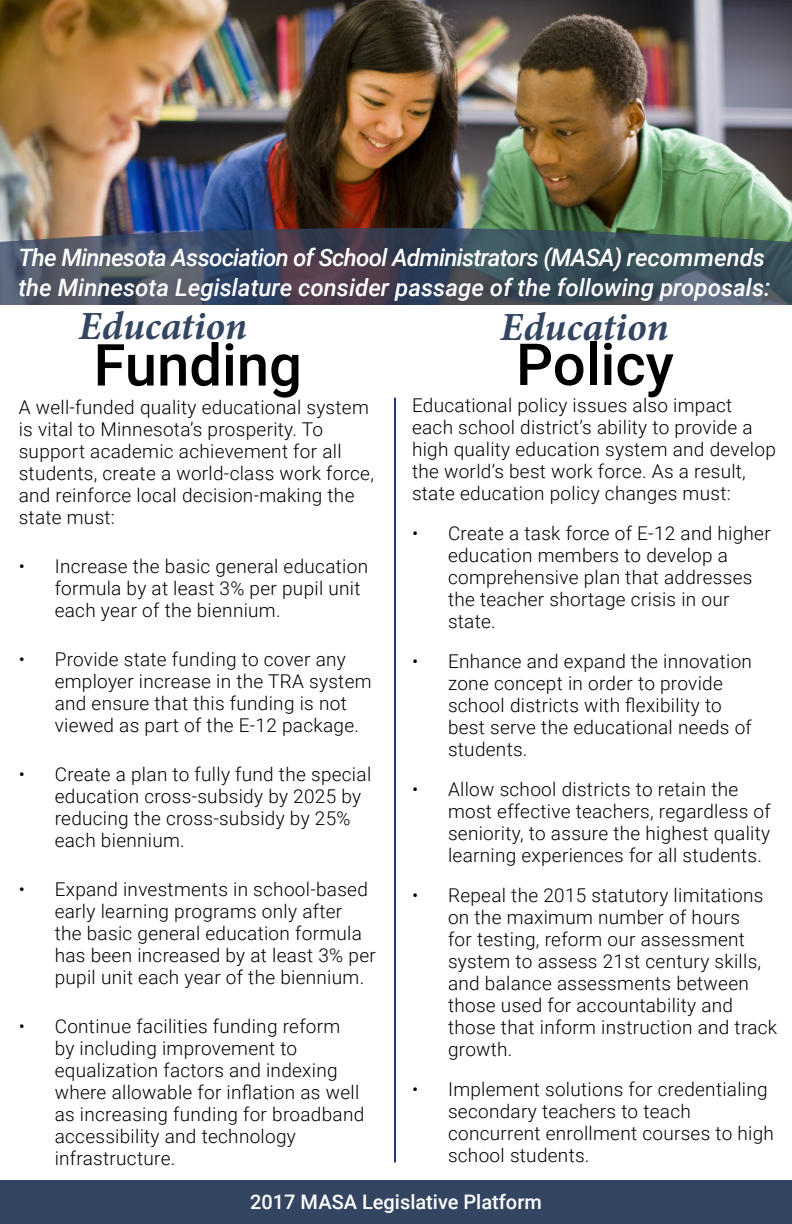
<style>
.page{position:relative;width:792px;height:1224px;background:#fff}
.page>*{position:absolute;margin:0;border:0;box-sizing:border-box;transform-origin:0 0}
.t1{font:500 58px "Roboto";color:#000}
.t2{font:italic 700 40px "Minion Pro";color:#334561}
.t3{font:italic 500 24px/30px "Roboto";color:#fff}
.t4{font:500 20px "Roboto";color:#fff}
.t5{font:300 19px/22px "Roboto";letter-spacing:.015em;color:#000}
</style>
<div class="page">
<div style="left:0;top:1179px;width:792px;height:45px;background:#334561"></div>
<img style="left:0;top:0;width:792px;height:228px">
<svg style="left:0;top:228px;width:792px;height:77px;background:#43505e"></svg>
<hr style="left:394px;top:398px;width:2px;height:764px;background:#273576">
<p class="t3" style="left:18px;top:241px;width:754px">The Minnesota Association of School Administrators (MASA) recommends the Minnesota Legislature consider passage of the following proposals:</p>
<h2 class="t2" style="left:79px;top:298px;width:170px">Education</h2>
<h1 class="t1" style="left:94px;top:324px;width:210px">Funding</h1>
<p class="t5" style="left:19px;top:395px;width:357px">A well-funded quality educational system is vital to Minnesota’s prosperity. To support academic achievement for all students, create a world-class work force, and reinforce local decision-making the state must:</p>
<p class="t5" style="left:55px;top:554px;width:315px;text-indent:-36px">• Increase the basic general education formula by at least 3% per pupil unit each year of the biennium.</p>
<p class="t5" style="left:55px;top:647px;width:318px;text-indent:-36px">• Provide state funding to cover any employer increase in the TRA system and ensure that this funding is not viewed as part of the E-12 package.</p>
<p class="t5" style="left:55px;top:762px;width:318px;text-indent:-36px">• Create a plan to fully fund the special education cross-subsidy by 2025 by reducing the cross-subsidy by 25% each biennium.</p>
<p class="t5" style="left:55px;top:877px;width:323px;text-indent:-36px">• Expand investments in school-based early learning programs only after<br>the basic general education formula has been increased by at least 3% per pupil unit each year of the biennium.</p>
<p class="t5" style="left:55px;top:1014px;width:311px;text-indent:-36px">• Continue facilities funding reform by including improvement to equalization factors and indexing where allowable for inflation as well as increasing funding for broadband accessibility and technology infrastructure.</p>
<h2 class="t2" style="left:500px;top:299px;width:170px">Education</h2>
<h1 class="t1" style="left:516px;top:324px;width:159px">Policy</h1>
<p class="t5" style="left:412px;top:394px;width:365px">Educational policy issues also impact each school district’s ability to provide a high quality education system and develop the world’s best work force. As a result, state education policy changes must:</p>
<p class="t5" style="left:448px;top:522px;width:324px;text-indent:-36px">• Create a task force of E-12 and higher education members to develop a comprehensive plan that addresses the teacher shortage crisis in our state.</p>
<p class="t5" style="left:448px;top:650px;width:306px;text-indent:-36px">• Enhance and expand the innovation zone concept in order to provide school districts with flexibility to best serve the educational needs of students.</p>
<p class="t5" style="left:448px;top:778px;width:324px;text-indent:-36px">• Allow school districts to retain the most effective teachers, regardless of seniority, to assure the highest quality learning experiences for all students.</p>
<p class="t5" style="left:448px;top:884px;width:331px;text-indent:-36px">• Repeal the 2015 statutory limitations on the maximum number of hours<br>for testing, reform our assessment system to assess 21st century skills, and balance assessments between those used for accountability and those that inform instruction and track growth.</p>
<p class="t5" style="left:448px;top:1078px;width:328px;text-indent:-36px">• Implement solutions for credentialing secondary teachers to teach concurrent enrollment courses to high school students.</p>
<p class="t4" style="left:250px;top:1188px;width:293px">2017 MASA Legislative Platform</p>
</div>
